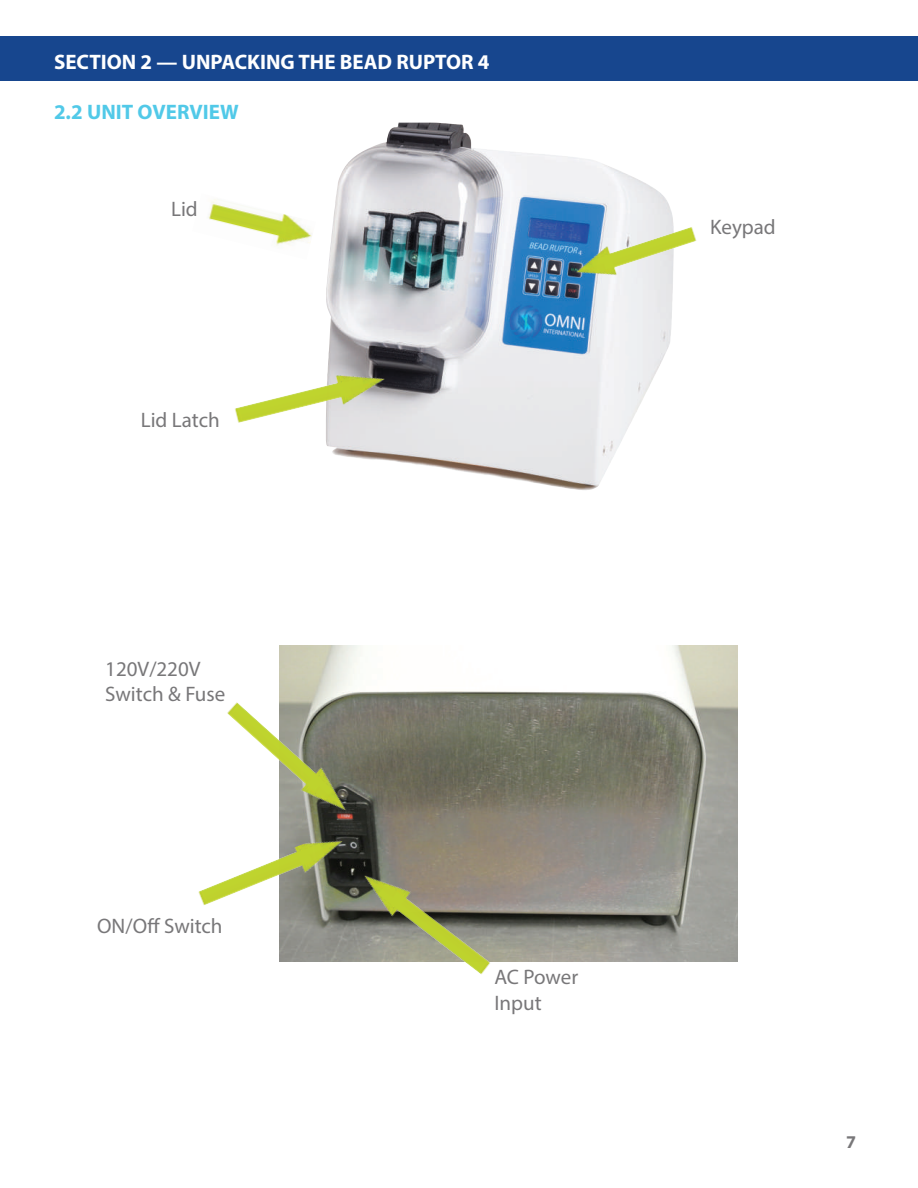
<style>
.page{position:relative;width:918px;height:1188px;background:#fff}
.page>*{position:absolute;margin:0;border:0;box-sizing:border-box;transform-origin:0 0}
.t1{font:21px/25.2px "Myriad Pro";color:#787779}
.t2{font:700 21px "Myriad Pro";color:#fff}
.t3{font:700 21px "Myriad Pro";color:#51c9e8}
.t4{font:700 18px "Myriad Pro";color:#787779}
</style>
<div class="page">
<div style="left:0;top:36px;width:918px;height:45px;background:#17468e"></div>
<img style="left:326px;top:123px;width:332px;height:367px">
<img style="left:208px;top:199px;width:104px;height:47px">
<img style="left:560px;top:214px;width:137px;height:84px">
<img style="left:235px;top:356px;width:167px;height:87px">
<img style="left:280px;top:646px;width:458px;height:315px">
<img style="left:342px;top:848px;width:172px;height:127px">
<img style="left:198px;top:836px;width:165px;height:89px">
<img style="left:227px;top:679px;width:140px;height:157px">
<p class="t2" style="left:54px;top:48px;width:437px">SECTION 2 — UNPACKING THE BEAD RUPTOR 4</p>
<p class="t3" style="left:54px;top:99px;width:186px">2.2 UNIT OVERVIEW</p>
<p class="t1" style="left:171px;top:196px;width:28px">Lid</p>
<p class="t1" style="left:141px;top:407px;width:80px">Lid Latch</p>
<p class="t1" style="left:105px;top:656px;width:121px">120V/220V<br>Switch &amp; Fuse</p>
<p class="t1" style="left:97px;top:913px;width:127px">ON/Off Switch</p>
<p class="t1" style="left:494px;top:964px;width:85px">AC Power<br>Input</p>
<p class="t1" style="left:710px;top:214px;width:67px">Keypad</p>
<p class="t4" style="left:846px;top:1130px;width:11px">7</p>
</div>
